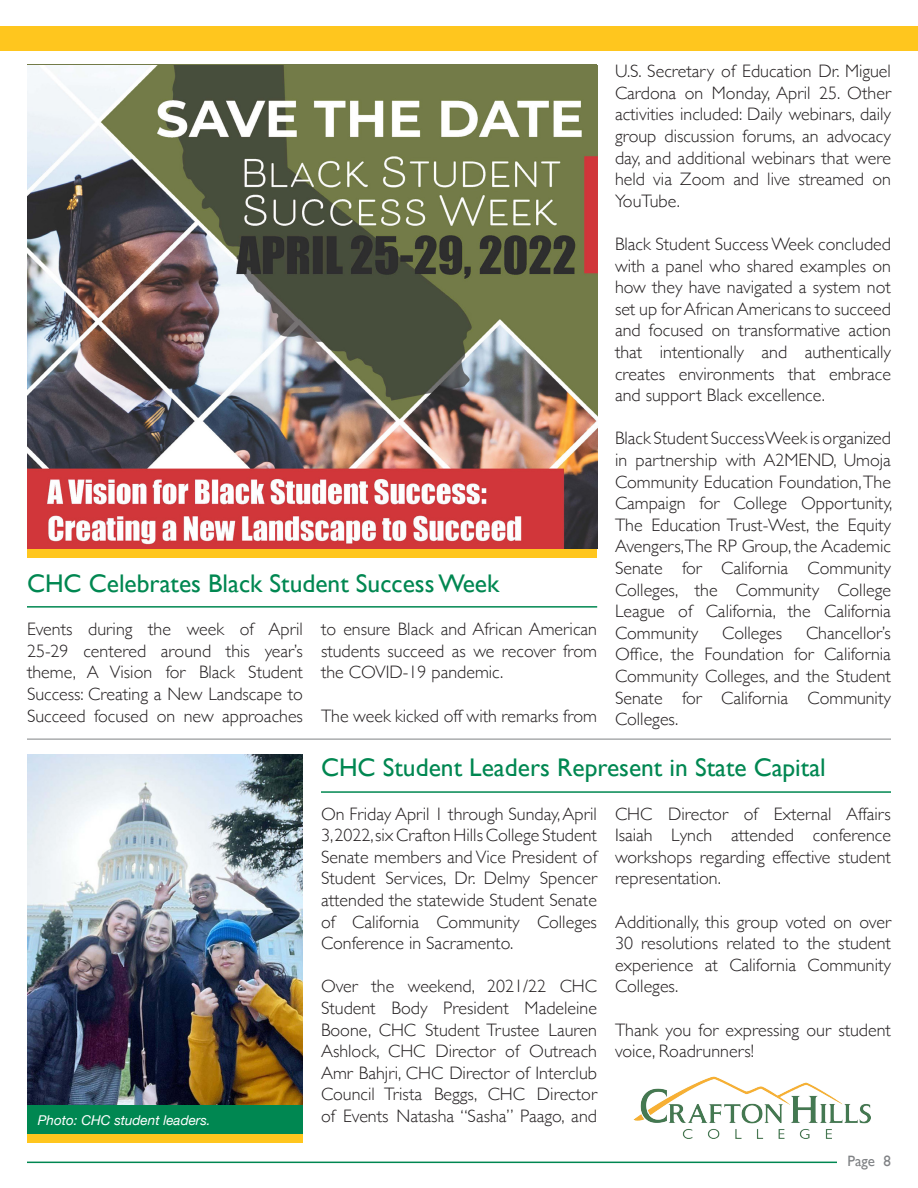
<style>
.page{position:relative;width:918px;height:1188px;background:#fff}
.page>*{position:absolute;margin:0;border:0;box-sizing:border-box;transform-origin:0 0}
.t1{font:25.5px "Gill Sans";color:#008751}
.t2{font:300 18px/21.6px "Gill Sans";color:#231f20;text-align:justify}
.t3{font:15px "Gill Sans";color:#808285}
.t4{font:italic 13.5px "Helvetica Neue";color:#fff}
</style>
<div class="page">
<img style="left:27px;top:65px;width:570px;height:484px">
<hr style="left:27px;top:739px;width:864px;height:1px;background:#808285">
<img style="left:27px;top:755px;width:276px;height:351px">
<div style="left:0;top:27px;width:918px;height:24px;background:#ffc61e"></div>
<hr style="left:27px;top:1162px;width:810px;height:1px;background:#008751">
<div style="left:27px;top:1106px;width:276px;height:29px;background:#008751"></div>
<img style="left:633px;top:1076px;width:237px;height:63px">
<div style="left:27px;top:549px;width:570px;height:8px;background:#ffc61e"></div>
<hr style="left:27px;top:606px;width:570px;height:2px;background:#008751">
<hr style="left:321px;top:791px;width:570px;height:2px;background:#008751">
<div style="left:27px;top:1135px;width:276px;height:8px;background:#ffc61e"></div>
<p class="t1" style="left:27px;top:568px;width:474px">CHC Celebrates Black Student Success Week</p>
<p class="t2" style="left:27px;top:618px;width:278px">Events during the week of April 25-29 centered around this year’s theme, A Vision for Black Student Success: Creating a New Landscape to Succeed focused on new approaches</p>
<p class="t2" style="left:321px;top:618px;width:278px">to ensure Black and African American students succeed as we recover from the COVID-19 pandemic.</p>
<p class="t2" style="left:321px;top:704px;width:277px">The week kicked off with remarks from</p>
<p class="t2" style="left:615px;top:60px;width:278px">U.S. Secretary of Education Dr. Miguel Cardona on Monday, April 25. Other activities included: Daily webinars, daily group discussion forums, an advocacy day, and additional webinars that were held via Zoom and live streamed on YouTube.</p>
<p class="t2" style="left:615px;top:233px;width:278px">Black Student Success Week concluded with a panel who shared examples on how they have navigated a system not set up for African Americans to succeed and focused on transformative action that intentionally and authentically creates environments that embrace and support Black excellence.</p>
<p class="t2" style="left:615px;top:427px;width:279px">Black Student Success Week is organized in partnership with A2MEND, Umoja Community Education Foundation, The Campaign for College Opportunity, The Education Trust-West, the Equity Avengers,The RP Group, the Academic Senate for California Community Colleges, the Community College League of California, the California Community</p>
<p class="t2" style="left:615px;top:621px;width:278px;text-indent:191px">Chancellor’s Office, the Foundation for California Community Colleges, and the Student Senate for California Community Colleges.</p>
<p class="t2" style="left:722px;top:621px;width:62px">Colleges</p>
<p class="t4" style="left:38px;top:1111px;width:174px">Photo: CHC student leaders.</p>
<p class="t1" style="left:321px;top:752px;width:506px">CHC Student Leaders Represent in State Capital</p>
<p class="t2" style="left:615px;top:802px;width:278px">CHC Director of External Affairs Isaiah Lynch attended conference workshops regarding effective student representation.</p>
<p class="t2" style="left:615px;top:910px;width:278px">Additionally, this group voted on over 30 resolutions related to the student experience at California Community Colleges.</p>
<p class="t2" style="left:615px;top:1018px;width:278px">Thank you for expressing our student voice, Roadrunners!</p>
<p class="t2" style="left:321px;top:802px;width:278px">On Friday April 1 through Sunday, April 3, 2022, six Crafton Hills College Student Senate members and Vice President of Student Services, Dr. Delmy Spencer attended the statewide Student Senate of California Community Colleges Conference in Sacramento.</p>
<p class="t2" style="left:321px;top:975px;width:278px">Over the weekend, 2021/22 CHC Student Body President Madeleine Boone, CHC Student Trustee Lauren Ashlock, CHC Director of Outreach Amr Bahjri, CHC Director of Interclub Council Trista Beggs, CHC Director of Events Natasha “Sasha” Paago, and</p>
<p class="t3" style="left:848px;top:1152px;width:45px">Page 8</p>
</div>
